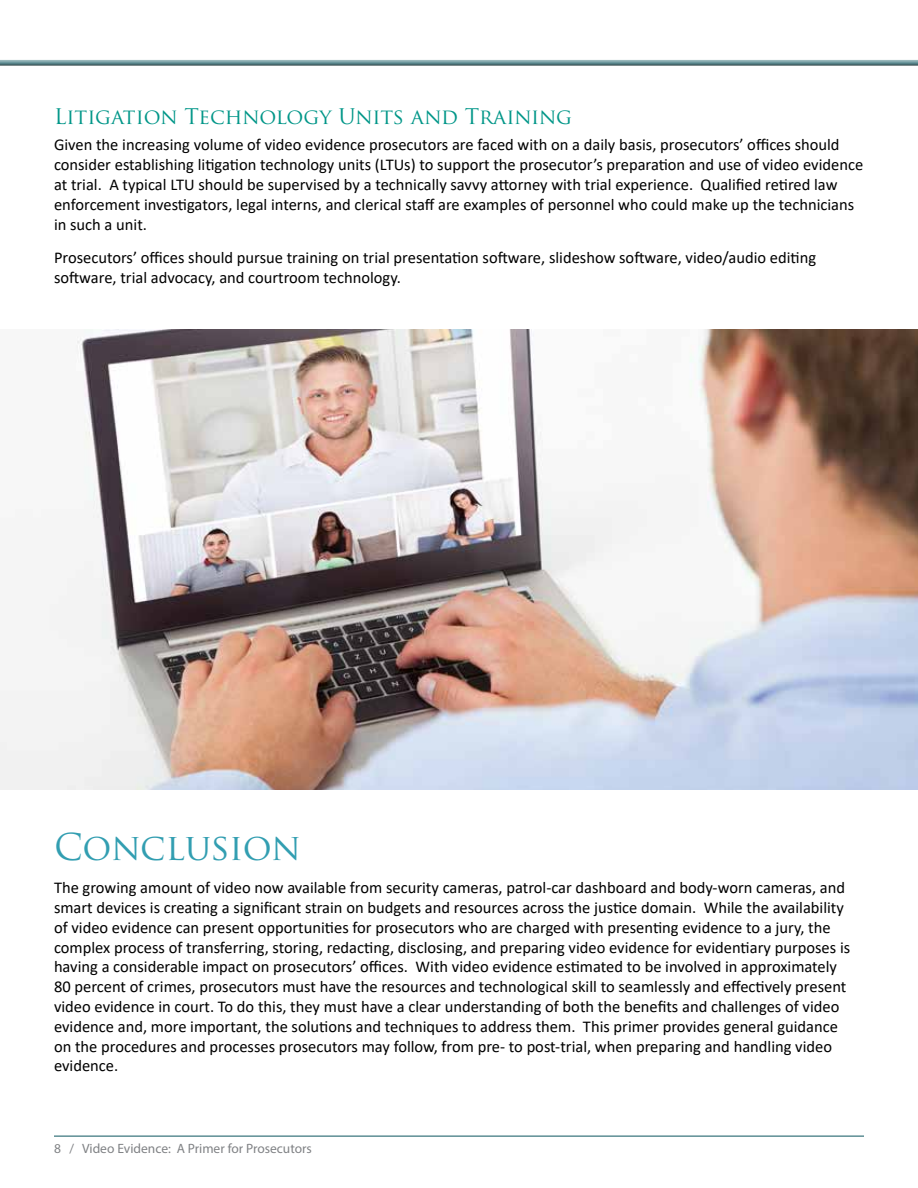
<style>
.page{position:relative;width:918px;height:1188px;background:#fff}
.page>*{position:absolute;margin:0;border:0;box-sizing:border-box;transform-origin:0 0}
.t1{font:36px "Trajan Pro";letter-spacing:-.015em;color:#329eb1}
.t2{font:21px "Trajan Pro";letter-spacing:-.015em;color:#009688}
.t3{font:16.5px/19.8px "Calibri";color:#000}
.t4{font:13.5px "Myriad Pro";color:#808285}
</style>
<div class="page">
<hr style="left:54px;top:1135px;width:810px;height:2px;background:#5d8e94">
<div style="left:0;top:59px;width:918px;height:9px;background:#000;opacity:.75"></div>
<img style="left:0;top:330px;width:918px;height:460px">
<p class="t2" style="left:54px;top:103px;width:520px">Litigation Technology Units and Training</p>
<p class="t3" style="left:54px;top:136px;width:811px">Given the increasing volume of video evidence prosecutors are faced with on a daily basis, prosecutors’ offices should consider establishing litigation technology units (LTUs) to support the prosecutor’s preparation and use of video evidence at trial. A typical LTU should be supervised by a technically savvy attorney with trial experience. Qualified retired law enforcement investigators, legal interns, and clerical staff are examples of personnel who could make up the technicians in such a unit.</p>
<p class="t3" style="left:54px;top:248px;width:764px">Prosecutors’ offices should pursue training on trial presentation software, slideshow software, video/audio editing software, trial advocacy, and courtroom technology.</p>
<h1 class="t1" style="left:54px;top:824px;width:248px">Conclusion</h1>
<p class="t3" style="left:54px;top:878px;width:798px">The growing amount of video now available from security cameras, patrol-car dashboard and body-worn cameras, and smart devices is creating a significant strain on budgets and resources across the justice domain. While the availability of video evidence can present opportunities for prosecutors who are charged with presenting evidence to a jury, the complex process of transferring, storing, redacting, disclosing, and preparing video evidence for evidentiary purposes is having a considerable impact on prosecutors’ offices. With video evidence estimated to be involved in approximately 80 percent of crimes, prosecutors must have the resources and technological skill to seamlessly and effectively present video evidence in court. To do this, they must have a clear understanding of both the benefits and challenges of video evidence and, more important, the solutions and techniques to address them. This primer provides general guidance on the procedures and processes prosecutors may follow, from pre- to post-trial, when preparing and handling video evidence.</p>
<p class="t4" style="left:54px;top:1141px;width:259px">8 / Video Evidence: A Primer for Prosecutors</p>
</div>
